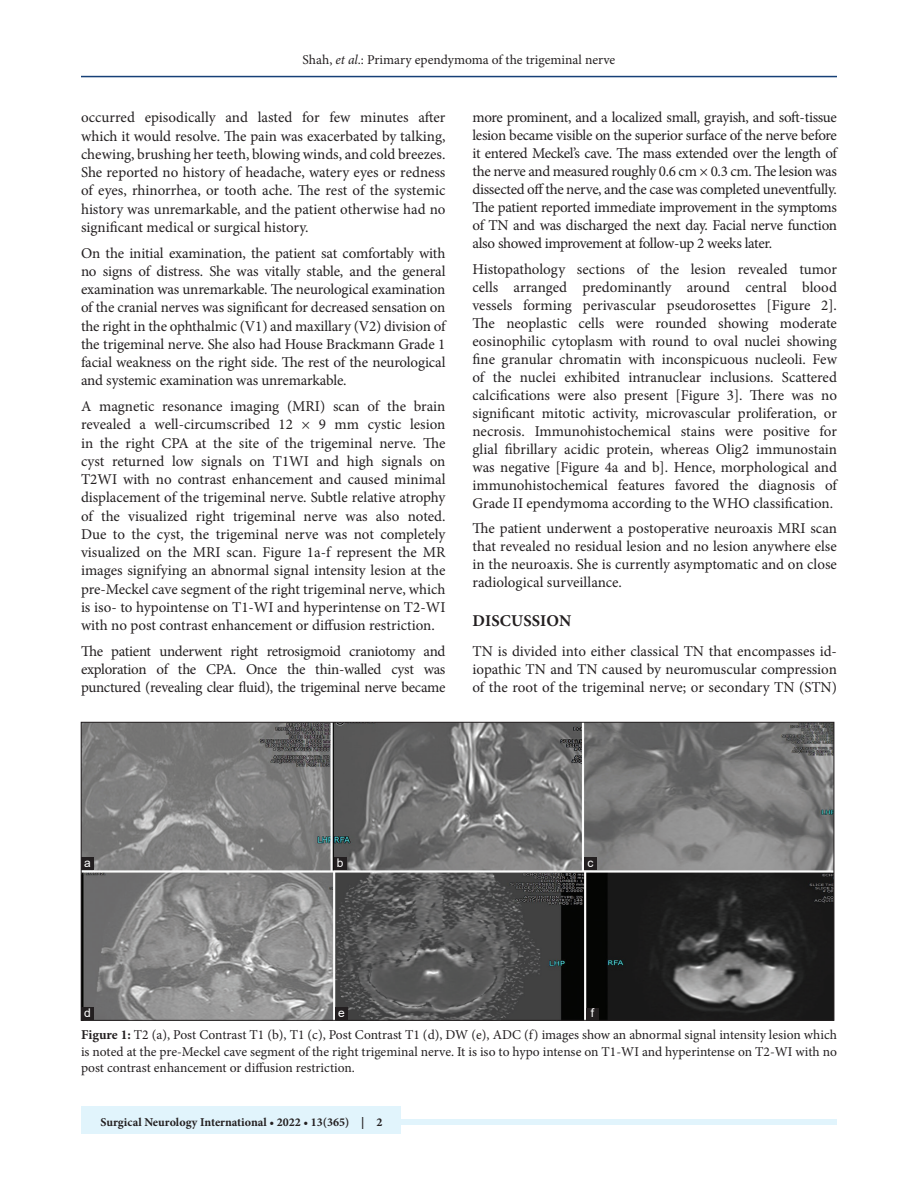
<style>
.page{position:relative;width:918px;height:1188px;background:#fff}
.page>*{position:absolute;margin:0;border:0;box-sizing:border-box;transform-origin:0 0}
.t1{font:700 16.5px "Minion Pro";letter-spacing:.01em;color:#231f20}
.TX{font:15px/18.3px "Minion Pro";letter-spacing:-.005em;color:#231f20;text-align:justify}
.FGC{font:13.5px/16.5px "Minion Pro";color:#231f20;text-align:justify}
.JF{font:700 12px "Minion Pro";color:#231f20}
.LABEL{font:12px "Arial";color:#fff}
.s1{font-style:italic}
.s2{font-weight:700}
</style>
<div class="page">
<hr style="left:81px;top:76px;width:756px;height:1px;background:#164077">
<div style="left:81px;top:1119px;width:756px;height:6px;background:#e1f4fc"></div>
<div style="left:81px;top:1106px;width:319px;height:28px;background:#e1f4fc"></div>
<img style="left:83px;top:724px;width:749px;height:295px">
<div style="left:81px;top:857px;width:13px;height:13px;background:#231f20"></div>
<div style="left:334px;top:857px;width:13px;height:13px;background:#231f20"></div>
<div style="left:584px;top:857px;width:13px;height:13px;background:#231f20"></div>
<div style="left:81px;top:1007px;width:13px;height:13px;background:#231f20"></div>
<div style="left:335px;top:1007px;width:13px;height:13px;background:#231f20"></div>
<div style="left:586px;top:1008px;width:13px;height:13px;background:#231f20"></div>
<p class="FGC" style="left:303px;top:51px;width:314px">Shah, <span class="s1">et al</span>.: Primary ependymoma of the trigeminal nerve</p>
<p class="TX" style="left:81px;top:108px;width:366px">occurred episodically and lasted for few minutes after which it would resolve. The pain was exacerbated by talking, chewing, brushing her teeth, blowing winds, and cold breezes.<br>She reported no history of headache, watery eyes or redness of eyes, rhinorrhea, or tooth ache. The rest of the systemic history was unremarkable, and the patient otherwise had no significant medical or surgical history.</p>
<p class="TX" style="left:81px;top:244px;width:366px">On the initial examination, the patient sat comfortably with no signs of distress. She was vitally stable, and the general examination was unremarkable. The neurological examination of the cranial nerves was significant for decreased sensation on the right in the ophthalmic (V1) and maxillary (V2) division of the trigeminal nerve. She also had House Brackmann Grade 1 facial weakness on the right side. The rest of the neurological and systemic examination was unremarkable.</p>
<p class="TX" style="left:81px;top:397px;width:366px">A magnetic resonance imaging (MRI) scan of the brain revealed a well-circumscribed 12 × 9 mm cystic lesion in the right CPA at the site of the trigeminal nerve. The cyst returned low signals on T1WI and high signals on T2WI with no contrast enhancement and caused minimal displacement of the trigeminal nerve. Subtle relative atrophy of the visualized right trigeminal nerve was also noted.<br>Due to the cyst, the trigeminal nerve was not completely visualized on the MRI scan. Figure 1a-f represent the MR images signifying an abnormal signal intensity lesion at the pre-Meckel cave segment of the right trigeminal nerve, which is iso- to hypointense on T1-WI and hyperintense on T2-WI with no post contrast enhancement or diffusion restriction.</p>
<p class="TX" style="left:81px;top:642px;width:366px">The patient underwent right retrosigmoid craniotomy and exploration of the CPA. Once the thin-walled cyst was punctured (revealing clear fluid), the trigeminal nerve became</p>
<p class="TX" style="left:472px;top:109px;width:366px">more prominent, and a localized small, grayish, and soft-tissue lesion became visible on the superior surface of the nerve before it entered Meckel’s cave. The mass extended over the length of the nerve and measured roughly 0.6 cm × 0.3 cm. The lesion was dissected off the nerve, and the case was completed uneventfully.<br>The patient reported immediate improvement in the symptoms of TN and was discharged the next day. Facial nerve function also showed improvement at follow-up 2 weeks later.</p>
<p class="TX" style="left:472px;top:260px;width:366px">Histopathology sections of the lesion revealed tumor cells arranged predominantly around central blood vessels forming perivascular pseudorosettes [Figure 2].<br>The neoplastic cells were rounded showing moderate eosinophilic cytoplasm with round to oval nuclei showing fine granular chromatin with inconspicuous nucleoli. Few of the nuclei exhibited intranuclear inclusions. Scattered calcifications were also present [Figure 3]. There was no significant mitotic activity, microvascular proliferation, or necrosis. Immunohistochemical stains were positive for glial fibrillary acidic protein, whereas Olig2 immunostain was negative [Figure 4a and b]. Hence, morphological and immunohistochemical features favored the diagnosis of Grade II ependymoma according to the WHO classification.</p>
<p class="TX" style="left:472px;top:520px;width:366px">The patient underwent a postoperative neuroaxis MRI scan that revealed no residual lesion and no lesion anywhere else in the neuroaxis. She is currently asymptomatic and on close radiological surveillance.</p>
<h1 class="t1" style="left:473px;top:609px;width:100px">DISCUSSION</h1>
<p class="TX" style="left:472px;top:643px;width:366px">TN is divided into either classical TN that encompasses id&shy;iopathic TN and TN caused by neuromuscular compression of the root of the trigeminal nerve; or secondary TN (STN)</p>
<p class="LABEL" style="left:84px;top:854px;width:8px">a</p>
<p class="LABEL" style="left:337px;top:854px;width:8px">b</p>
<p class="LABEL" style="left:587px;top:854px;width:7px">c</p>
<p class="LABEL" style="left:84px;top:1004px;width:8px">d</p>
<p class="LABEL" style="left:338px;top:1004px;width:8px">e</p>
<p class="LABEL" style="left:591px;top:1005px;width:5px">f</p>
<p class="FGC" style="left:81px;top:1027px;width:758px"><span class="s2">Figure 1:</span> T2 (a), Post Contrast T1 (b), T1 (c), Post Contrast T1 (d), DW (e), ADC (f) images show an abnormal signal intensity lesion which is noted at the pre-Meckel cave segment of the right trigeminal nerve. It is iso to hypo intense on T1-WI and hyperintense on T2-WI with no post contrast enhancement or diffusion restriction.</p>
<p class="JF" style="left:100px;top:1113px;width:284px">Surgical Neurology International • 2022 • 13(365) | 2</p>
</div>
